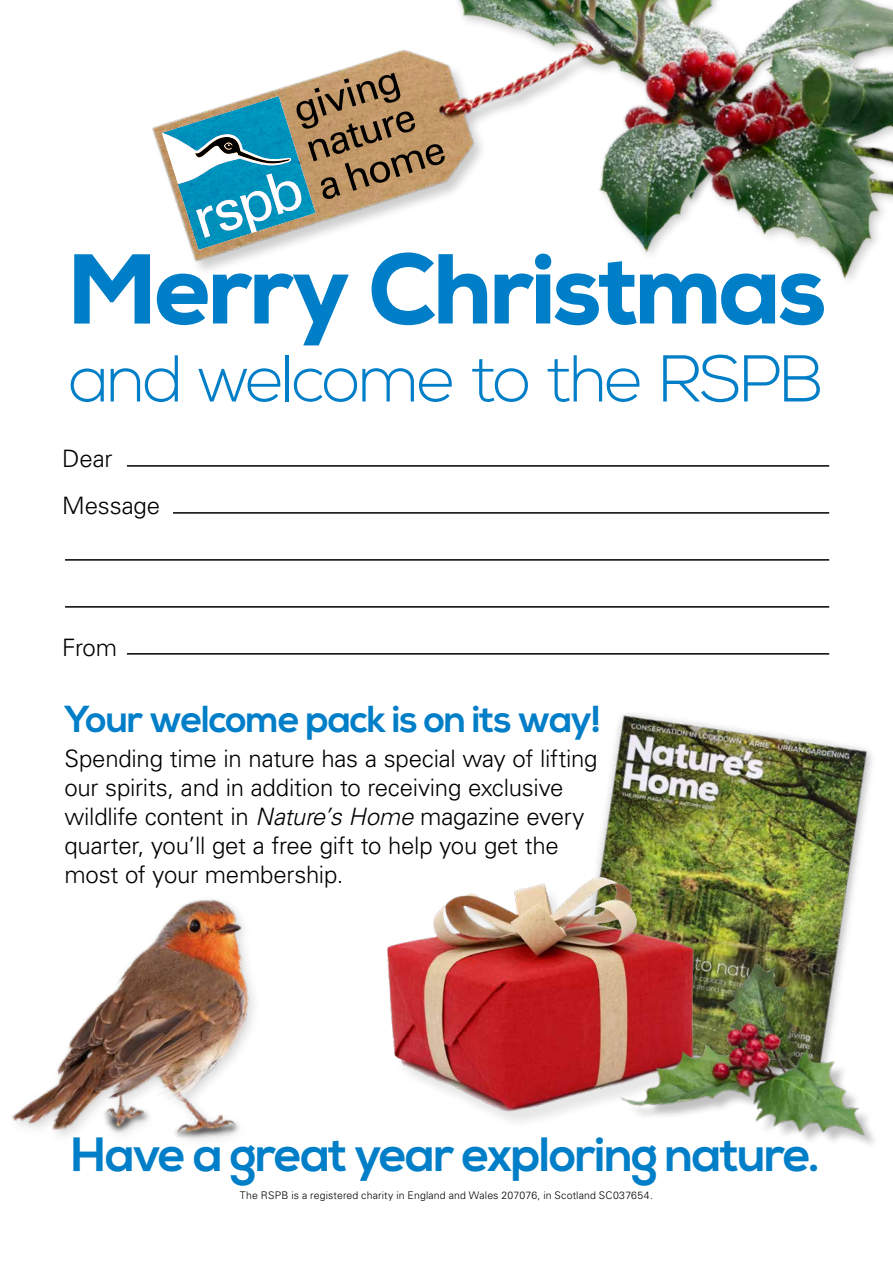
<style>
.page{position:relative;width:893px;height:1263px;background:#fff}
.page>*{position:absolute;margin:0;border:0;box-sizing:border-box;transform-origin:0 0}
.t1{font:800 99px "Nexa";letter-spacing:-.04em;color:#007ec7}
.t2{font:300 66px "Nexa";letter-spacing:-.035em;color:#007ec7}
.t3{font:700 48px "Nexa";letter-spacing:-.03em;color:#007ec7}
.t4{font:700 37.5px "Nexa";letter-spacing:-.03em;color:#007ec7}
.t5{font:300 24px/28.8px "Univers";letter-spacing:-.01em;color:#000}
.t6{font:300 10.5px "Univers";letter-spacing:.015em;color:#000}
.s1{font-style:italic}
</style>
<div class="page">
<img style="left:601px;top:713px;width:271px;height:190px">
<img style="left:12px;top:899px;width:242px;height:241px">
<img style="left:387px;top:839px;width:346px;height:271px">
<img style="left:486px;top:903px;width:388px;height:241px">
<img style="left:668px;top:0;width:225px;height:280px">
<img style="left:152px;top:0;width:516px;height:271px">
<svg style="left:162px;top:73px;width:283px;height:177px"></svg>
<hr style="left:127px;top:465px;width:702px;height:2px;background:#000">
<hr style="left:173px;top:512px;width:656px;height:2px;background:#000">
<hr style="left:65px;top:559px;width:764px;height:2px;background:#000">
<hr style="left:65px;top:606px;width:764px;height:2px;background:#000">
<hr style="left:127px;top:653px;width:702px;height:2px;background:#000">
<h1 class="t1" style="left:67px;top:226px;width:761px">Merry Christmas</h1>
<h2 class="t2" style="left:69px;top:341px;width:757px">and welcome to the RSPB</h2>
<p class="t5" style="left:62px;top:444px;width:52px">Dear</p>
<p class="t5" style="left:62px;top:491px;width:99px">Message</p>
<p class="t5" style="left:62px;top:633px;width:56px">From</p>
<h3 class="t4" style="left:64px;top:697px;width:539px">Your welcome pack is on its way!</h3>
<p class="t5" style="left:64px;top:744px;width:535px">Spending time in nature has a special way of lifting our spirits, and in addition to receiving exclusive wildlife content in <span class="s1">Nature’s Home</span> magazine every quarter, you’ll get a free gift to help you get the most of your membership.</p>
<h3 class="t3" style="left:71px;top:1127px;width:750px">Have a great year exploring nature.</h3>
<p class="t6" style="left:240px;top:1189px;width:414px">The RSPB is a registered charity in England and Wales 207076, in Scotland SC037654.</p>
</div>
